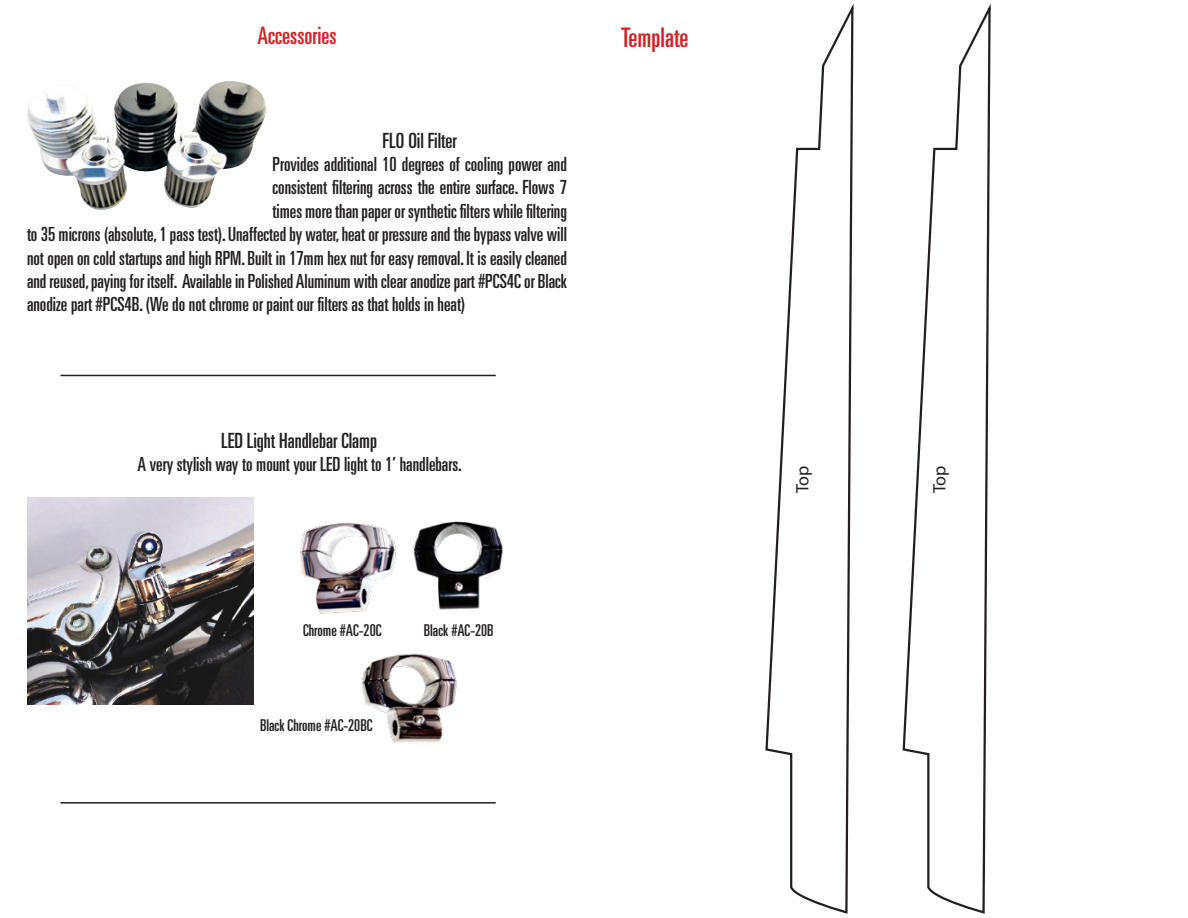
<style>
.page{position:relative;width:1188px;height:918px;background:#fff}
.page>*{position:absolute;margin:0;border:0;box-sizing:border-box;transform-origin:0 0}
.t1{font:ultra-condensed 27px "Univers LT Std";color:#d1232a}
.t2{font:ultra-condensed 24px "Univers LT Std";color:#d1232a}
.t3{font:ultra-condensed 21px "Univers LT Std";color:#231f20}
.t4{font:ultra-condensed 19.5px "Univers LT Std";color:#231f20}
.t5{font:18px "Myriad Pro";letter-spacing:-.035em;color:#231f20}
.t6{font:ultra-condensed 16.35px "Univers LT Std";color:#231f20}
</style>
<div class="page">
<img style="left:27px;top:498px;width:226px;height:207px">
<hr style="left:60px;top:375px;width:436px;height:1px;background:#231f20">
<hr style="left:60px;top:802px;width:436px;height:2px;background:#231f20">
<img style="left:300px;top:521px;width:203px;height:93px">
<img style="left:361px;top:653px;width:96px;height:90px">
<img style="left:27px;top:81px;width:240px;height:129px">
<svg style="left:765px;top:5px;width:89px;height:909px"></svg>
<svg style="left:902px;top:5px;width:89px;height:909px"></svg>
<p class="t2" style="left:257px;top:22px;width:81px">Accessories</p>
<p class="t3" style="left:383px;top:128px;width:76px">FLO Oil Filter</p>
<p class="t4" style="left:272px;top:153px;width:296px">Provides additional 10 degrees of cooling power and</p>
<p class="t4" style="left:272px;top:176px;width:296px">consistent filtering across the entire surface. Flows 7</p>
<p class="t4" style="left:272px;top:200px;width:296px">times more than paper or synthetic filters while filtering</p>
<p class="t4" style="left:27px;top:223px;width:542px">to 35 microns (absolute, 1 pass test). Unaffected by water, heat or pressure and the bypass valve will</p>
<p class="t4" style="left:27px;top:246px;width:541px">not open on cold startups and high RPM. Built in 17mm hex nut for easy removal. It is easily cleaned</p>
<p class="t4" style="left:27px;top:270px;width:542px">and reused, paying for itself. Available in Polished Aluminum with clear anodize part #PCS4C or Black</p>
<p class="t4" style="left:27px;top:293px;width:440px">anodize part #PCS4B. (We do not chrome or paint our filters as that holds in heat)</p>
<p class="t3" style="left:221px;top:429px;width:158px">LED Light Handlebar Clamp</p>
<p class="t4" style="left:138px;top:453px;width:326px">A very stylish way to mount your LED light to 1’ handlebars.</p>
<p class="t1" style="left:621px;top:22px;width:69px">Template</p>
<p class="t6" style="left:303px;top:621px;width:80px">Chrome #AC-20C</p>
<p class="t6" style="left:424px;top:621px;width:71px">Black #AC-20B</p>
<p class="t6" style="left:260px;top:716px;width:114px">Black Chrome #AC-20BC</p>
<p class="t5" style="left:791px;top:493px;width:29px;rotate:-90deg">Top</p>
<p class="t5" style="left:929px;top:493px;width:29px;rotate:-90deg">Top</p>
</div>
